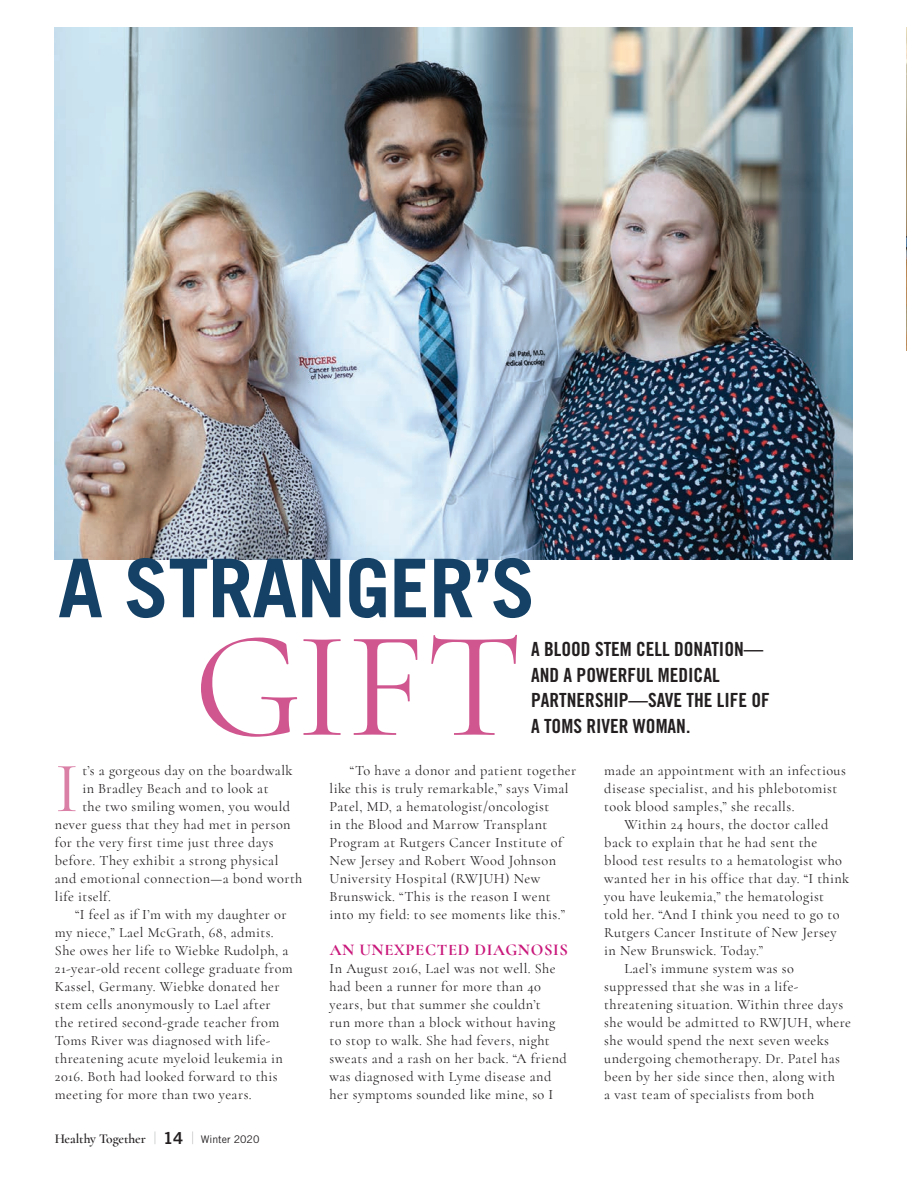
<style>
.page{position:relative;width:907px;height:1177px;background:#fff}
.page>*{position:absolute;margin:0;border:0;box-sizing:border-box;transform-origin:0 0}
.t1{font:153px "Cormorant";color:#d0568f}
.t2{font:700 81px "Trade Gothic";letter-spacing:-.01em;color:#144165}
.t3{font:71.85px "Cormorant";color:#da80a7}
.t4{font:19.5px/25.5px "Trade Gothic Bold Cond Twenty";color:#231f20}
.t5{font:700 16.5px "Cormorant";letter-spacing:.04em;color:#c9187b}
.t6{font:14.25px/18px "Cormorant";letter-spacing:.03em;color:#231f20}
.t7{font:600 13.5px "Cormorant";letter-spacing:-.01em;color:#231f20}
.s1{font-family:"Trade Gothic";font-weight:300;font-size:17.1px;color:#808285}
.s2{font-family:"Trade Gothic Bold Two";font-weight:400;font-size:16.5px}
.s3{font-family:"Trade Gothic";font-weight:400;font-size:10.5px}
</style>
<div class="page">
<img style="left:55px;top:28px;width:796px;height:531px">
<h2 class="t2" style="left:58px;top:538px;width:479px">A STRANGER’S</h2>
<h1 class="t1" style="left:193px;top:593px;width:330px">GIFT</h1>
<h3 class="t4" style="left:531px;top:636px;width:240px">A BLOOD STEM CELL DONATION—<br>AND A POWERFUL MEDICAL<br>PARTNERSHIP—SAVE THE LIFE OF<br>A TOMS RIVER WOMAN.</h3>
<p class="t6" style="left:329px;top:761px;width:248px;text-indent:20px">“To have a donor and patient together like this is truly remarkable,” says Vimal Patel, MD, a hematologist/oncologist<br>in the Blood and Marrow Transplant Program at Rutgers Cancer Institute of New Jersey and Robert Wood Johnson University Hospital (RWJUH) New Brunswick. “This is the reason I went into my field: to see moments like this.”</p>
<p class="t5" style="left:329px;top:939px;width:240px">AN UNEXPECTED DIAGNOSIS</p>
<p class="t6" style="left:329px;top:959px;width:239px">In August 2016, Lael was not well. She had been a runner for more than 40 years, but that summer she couldn’t<br>run more than a block without having to stop to walk. She had fevers, night sweats and a rash on her back. “A friend was diagnosed with Lyme disease and her symptoms sounded like mine, so I</p>
<p class="t6" style="left:604px;top:761px;width:243px">made an appointment with an infectious disease specialist, and his phlebotomist took blood samples,” she recalls.</p>
<p class="t6" style="left:624px;top:815px;width:205px">Within 24 hours, the doctor called</p>
<p class="t6" style="left:604px;top:833px;width:214px">back to explain that he had sent the</p>
<p class="t6" style="left:604px;top:851px;width:239px">blood test results to a hematologist who</p>
<p class="t6" style="left:604px;top:869px;width:246px">wanted her in his office that day. “I think</p>
<p class="t6" style="left:604px;top:887px;width:221px">you have leukemia,” the hematologist</p>
<p class="t6" style="left:604px;top:905px;width:236px">told her. “And I think you need to go to</p>
<p class="t6" style="left:604px;top:923px;width:234px">Rutgers Cancer Institute of New Jersey</p>
<p class="t6" style="left:604px;top:941px;width:160px">in New Brunswick. Today.”</p>
<p class="t6" style="left:624px;top:959px;width:171px">Lael’s immune system was so</p>
<p class="t6" style="left:604px;top:977px;width:196px">suppressed that she was in a life-</p>
<p class="t6" style="left:604px;top:995px;width:240px">threatening situation. Within three days</p>
<p class="t6" style="left:604px;top:1013px;width:248px">she would be admitted to RWJUH, where</p>
<p class="t6" style="left:604px;top:1031px;width:226px">she would spend the next seven weeks</p>
<p class="t6" style="left:604px;top:1049px;width:237px">undergoing chemotherapy. Dr. Patel has</p>
<p class="t6" style="left:604px;top:1067px;width:232px">been by her side since then, along with</p>
<p class="t6" style="left:604px;top:1085px;width:211px">a vast team of specialists from both</p>
<h3 class="t3" style="left:55px;top:744px;width:25px">I</h3>
<p class="t6" style="left:82px;top:761px;width:211px">t’s a gorgeous day on the boardwalk</p>
<p class="t6" style="left:82px;top:779px;width:187px">in Bradley Beach and to look at</p>
<p class="t6" style="left:82px;top:797px;width:209px">the two smiling women, you would</p>
<p class="t6" style="left:55px;top:815px;width:237px">never guess that they had met in person</p>
<p class="t6" style="left:55px;top:833px;width:220px">for the very first time just three days</p>
<p class="t6" style="left:55px;top:851px;width:225px">before. They exhibit a strong physical</p>
<p class="t6" style="left:55px;top:869px;width:249px">and emotional connection—a bond worth</p>
<p class="t6" style="left:55px;top:887px;width:57px">life itself.</p>
<p class="t6" style="left:75px;top:905px;width:213px">“I feel as if I’m with my daughter or</p>
<p class="t6" style="left:55px;top:923px;width:220px">my niece,” Lael McGrath, 68, admits.</p>
<p class="t6" style="left:55px;top:941px;width:235px">She owes her life to Wiebke Rudolph, a</p>
<p class="t6" style="left:55px;top:959px;width:239px">21-year-old recent college graduate from</p>
<p class="t6" style="left:55px;top:977px;width:226px">Kassel, Germany. Wiebke donated her</p>
<p class="t6" style="left:55px;top:995px;width:217px">stem cells anonymously to Lael after</p>
<p class="t6" style="left:55px;top:1013px;width:226px">the retired second-grade teacher from</p>
<p class="t6" style="left:55px;top:1031px;width:217px">Toms River was diagnosed with life-</p>
<p class="t6" style="left:55px;top:1049px;width:229px">threatening acute myeloid leukemia in</p>
<p class="t6" style="left:55px;top:1067px;width:224px">2016. Both had looked forward to this</p>
<p class="t6" style="left:55px;top:1085px;width:198px">meeting for more than two years.</p>
<p class="t7" style="left:55px;top:1130px;width:206px">Healthy Together <span class="s1">|</span> <span class="s2">14</span> <span class="s1">|</span> <span class="s3">Winter 2020</span></p>
</div>
